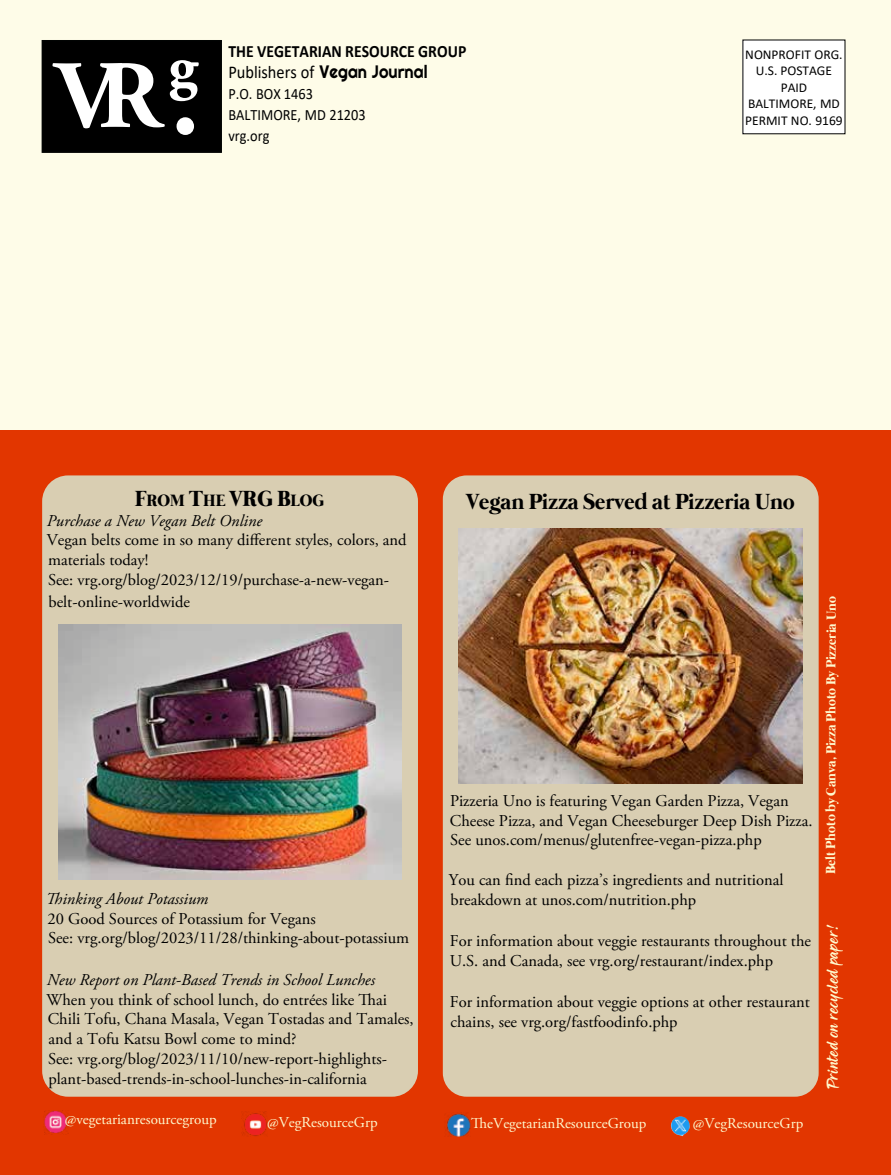
<style>
.page{position:relative;width:891px;height:1175px;background:#fff}
.page>*{position:absolute;margin:0;border:0;box-sizing:border-box;transform-origin:0 0}
.t1{font:700 96px "Adobe Garamond Pro";color:#fff}
.t2{font:700 22.5px "Mermaid";color:#000}
.t3{font:18px "Calibri";color:#000;scale:.91 1}
.t4{font:700 17.25px "Calibri";color:#000;scale:.91 1}
.t5{font:700 16.8px "Mermaid";color:#000}
.t6{font:16.5px/19.8px "Adobe Garamond Pro";color:#000}
.t7{font:italic 16.5px "Adobe Garamond Pro";color:#000}
.t8{font:16.5px/19.8px "Adobe Garamond Pro";letter-spacing:-.055em;color:#000}
.t9{font:16.5px "Midnight Drive Two";color:#fef9ce}
.t10{font:15.75px/21px "Calibri";color:#000;scale:.91 1}
.t11{font:15px "Adobe Garamond Pro";color:#fef9ce}
.t12{font:13.5px/16.5px "Calibri";color:#000;text-align:center}
.t13{font:700 13.5px "Mermaid";letter-spacing:-.005em;color:#fef9ce}
.s1{font-size:108px}
.s2{font-family:"Righteous"}
.s3{font-size:22.5px}
</style>
<div class="page">
<div style="left:0;top:0;width:891px;height:464px;background:#fefce8"></div>
<div style="left:0;top:431px;width:891px;height:743px;background:#e23600"></div>
<div style="left:42px;top:40px;width:180px;height:113px;background:#000;border:2px solid #020403"></div>
<div style="left:743px;top:40px;width:102px;height:94px;background:#fff"></div>
<div style="left:443px;top:475px;width:376px;height:621px;background:#d9ceb2;border-radius:24px"></div>
<div style="left:42px;top:475px;width:376px;height:621px;background:#d9ceb2;border-radius:26px"></div>
<img style="left:44px;top:1110px;width:25px;height:24px">
<img style="left:671px;top:1116px;width:19px;height:20px">
<img style="left:445px;top:1112px;width:26px;height:25px">
<img style="left:241px;top:1111px;width:26px;height:25px">
<img style="left:58px;top:624px;width:344px;height:255px">
<img style="left:459px;top:528px;width:343px;height:255px">
<h1 class="t1" style="left:56px;top:40px;width:145px">VR <sup>g</sup><span class="s1">.</span></h1>
<p class="t4" style="left:228px;top:39px;width:263px">THE VEGETARIAN RESOURCE GROUP</p>
<p class="t3" style="left:228px;top:60px;width:220px">Publishers of <span class="s2">Vegan Journal</span></p>
<p class="t10" style="left:228px;top:83px;width:152px">P.O. BOX 1463<br>BALTIMORE, MD 21203 vrg.org</p>
<p class="t12" style="left:745px;top:46px;width:99px">NONPROFIT ORG.<br>U.S. POSTAGE<br>PAID<br>BALTIMORE, MD<br>PERMIT NO. 9169</p>
<p class="t5" style="left:135px;top:490px;width:190px"><span class="s3">F</span>ROM <span class="s3">T</span>HE <span class="s3">VRG B</span>LOG</p>
<p class="t7" style="left:47px;top:510px;width:217px">Purchase a New Vegan Belt Online</p>
<p class="t6" style="left:47px;top:531px;width:361px">Vegan belts come in so many different styles, colors, and materials today!<br>See: vrg.org/blog/2023/12/19/purchase-a-new-vegan-</p>
<p class="t6" style="left:48px;top:592px;width:143px">belt-online-worldwide</p>
<h2 class="t2" style="left:466px;top:488px;width:330px">Vegan Pizza Served at Pizzeria Uno</h2>
<p class="t7" style="left:46px;top:888px;width:164px">Thinking About Potassium</p>
<p class="t6" style="left:47px;top:909px;width:363px">20 Good Sources of Potassium for Vegans<br>See: vrg.org/blog/2023/11/28/thinking-about-potassium</p>
<p class="t7" style="left:47px;top:969px;width:330px">New Report on Plant-Based Trends in School Lunches</p>
<p class="t6" style="left:47px;top:990px;width:369px">When you think of school lunch, do entrées like Thai Chili Tofu, Chana Masala, Vegan Tostadas and Tamales, and a Tofu Katsu Bowl come to mind?<br>See: vrg.org/blog/2023/11/10/new-report-highlights&shy;plant-based-trends-in-school-lunches-in-california</p>
<p class="t6" style="left:450px;top:791px;width:364px">Pizzeria Uno is featuring Vegan Garden Pizza, Vegan<br>Cheese Pizza, and Vegan Cheeseburger Deep Dish Pizza.<br>See unos.com/menus/glutenfree-vegan-pizza.php</p>
<p class="t6" style="left:449px;top:870px;width:336px">You can find each pizza’s ingredients and nutritional breakdown at unos.com/nutrition.php</p>
<p class="t6" style="left:450px;top:931px;width:363px">For information about veggie restaurants throughout the<br>U.S. and Canada, see vrg.org/restaurant/index.php</p>
<p class="t8" style="left:450px;top:992px;width:362px">For information about veggie options at other restaurant chains, see vrg.org/fastfoodinfo.php</p>
<p class="t11" style="left:65px;top:1110px;width:153px">@vegetarianresourcegroup</p>
<p class="t11" style="left:267px;top:1112px;width:112px">@VegResourceGrp</p>
<p class="t11" style="left:471px;top:1114px;width:177px">TheVegetarianResourceGroup</p>
<p class="t11" style="left:693px;top:1114px;width:112px">@VegResourceGrp</p>
<p class="t13" style="left:823px;top:873px;width:279px;rotate:-90deg">Belt Photo by Canva, Pizza Photo By Pizzeria Uno</p>
<p class="t9" style="left:823px;top:1089px;width:166px;rotate:-90deg">Printed on recycled paper!</p>
</div>
